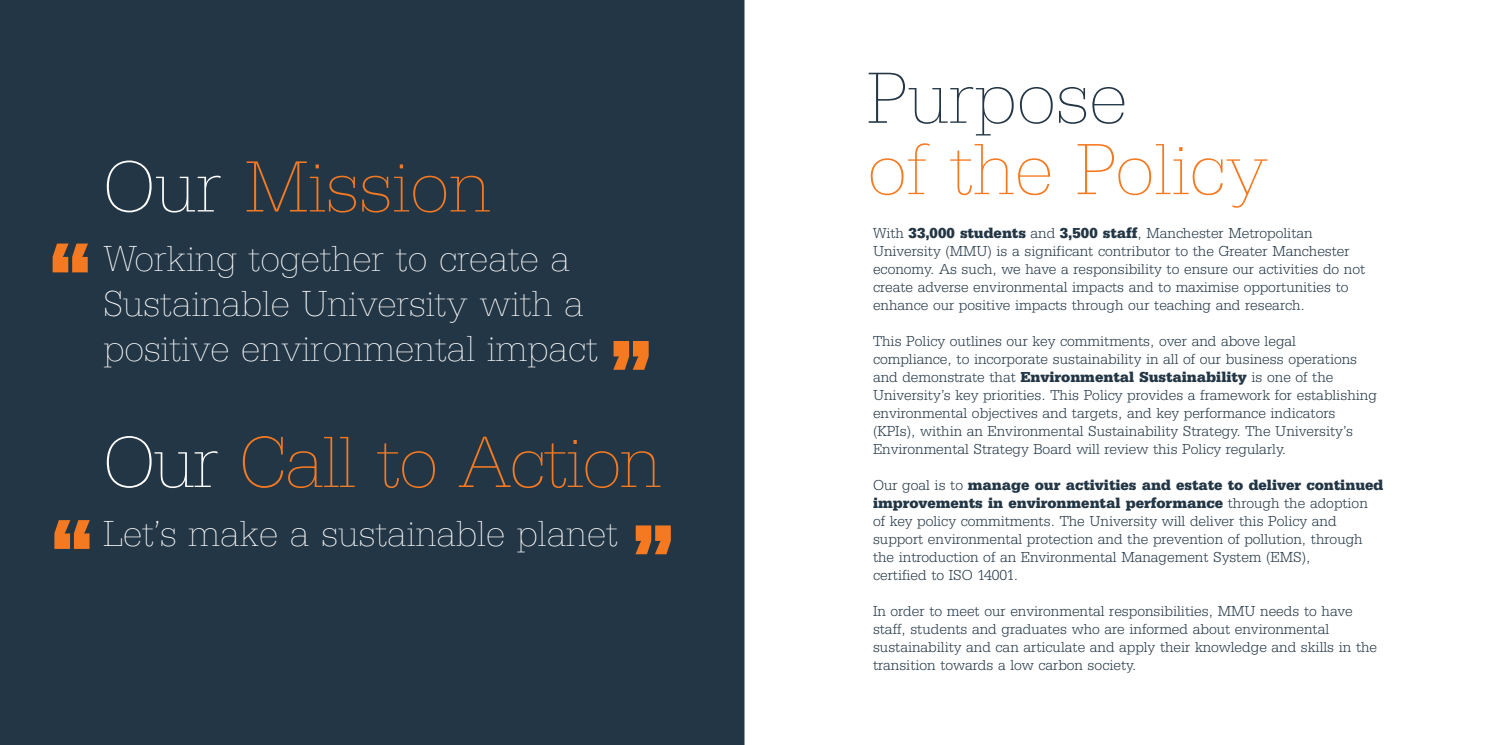
<style>
.page{position:relative;width:1489px;height:745px;background:#fff}
.page>*{position:absolute;margin:0;border:0;box-sizing:border-box;transform-origin:0 0}
.t1{font:700 90px "Serifa BEFOP";color:#f47921}
.t2{font:200 75px/71.2px "Serifa BEFOP";color:#f47921}
.t3{font:200 75px "Serifa BEFOP";letter-spacing:-.02em;color:#f47921}
.t4{font:200 37.5px/45px "Serifa BEFOP";color:#fff}
.t5{font:300 15px/18px "Serifa BEFOP";color:#233645}
.s1{color:#fff}
.s2{color:#233645}
.s3{font-weight:700}
</style>
<div class="page">
<div style="left:0;top:0;width:744px;height:744px;background:#233645"></div>
<p class="t1" style="left:48px;top:222px;width:47px">“</p>
<p class="t2" style="left:103px;top:151px;width:389px"><span class="s1">Our</span> Mission</p>
<p class="t4" style="left:103px;top:235px;width:496px">Working together to create a<br>Sustainable University with a positive environmental impact</p>
<p class="t1" style="left:653px;top:391px;width:47px;rotate:-180deg">“</p>
<p class="t3" style="left:103px;top:420px;width:559px"><span class="s1">Our</span> Call to Action</p>
<p class="t4" style="left:103px;top:511px;width:516px">Let’s make a sustainable planet</p>
<p class="t1" style="left:49px;top:498px;width:47px">“</p>
<p class="t1" style="left:676px;top:575px;width:47px;rotate:-180deg">“</p>
<p class="t2" style="left:867px;top:62px;width:402px"><span class="s2">Purpose<br></span>of the Policy</p>
<p class="t5" style="left:873px;top:223px;width:493px">With <span class="s3">33,000 students</span> and <span class="s3">3,500 staff</span>, Manchester Metropolitan University (MMU) is a significant contributor to the Greater Manchester economy. As such, we have a responsibility to ensure our activities do not create adverse environmental impacts and to maximise opportunities to enhance our positive impacts through our teaching and research.</p>
<p class="t5" style="left:873px;top:331px;width:505px">This Policy outlines our key commitments, over and above legal compliance, to incorporate sustainability in all of our business operations and demonstrate that <span class="s3">Environmental Sustainability</span> is one of the University’s key priorities. This Policy provides a framework for establishing environmental objectives and targets, and key performance indicators (KPIs), within an Environmental Sustainability Strategy. The University’s Environmental Strategy Board will review this Policy regularly.</p>
<p class="t5" style="left:873px;top:475px;width:512px">Our goal is to <span class="s3">manage our activities and estate to deliver continued improvements in environmental performance</span> through the adoption of key policy commitments. The University will deliver this Policy and support environmental protection and the prevention of pollution, through the introduction of an Environmental Management System (EMS),<br>certified to ISO 14001.</p>
<p class="t5" style="left:873px;top:601px;width:505px">In order to meet our environmental responsibilities, MMU needs to have staff, students and graduates who are informed about environmental sustainability and can articulate and apply their knowledge and skills in the transition towards a low carbon society.</p>
</div>
